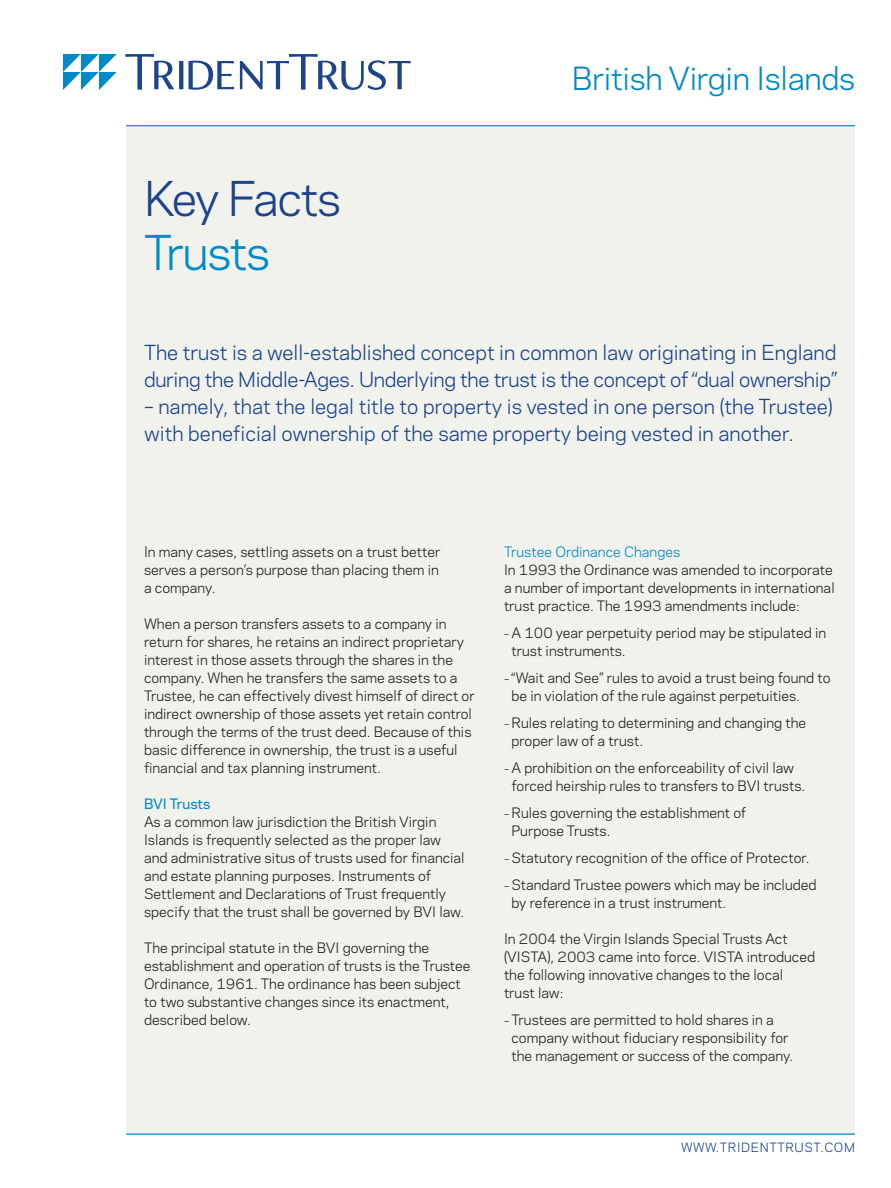
<style>
.page{position:relative;width:891px;height:1188px;background:#fff}
.page>*{position:absolute;margin:0;border:0;box-sizing:border-box;transform-origin:0 0}
.t1{font:45px "Polaris";letter-spacing:-.04em;color:#1d448b}
.t2{font:45px "Polaris";letter-spacing:-.03em;color:#008ac8}
.t3{font:30px "Polaris";letter-spacing:-.01em;color:#008ac8}
.Intro_Text{font:19.5px/27px "Polaris";color:#1d448b}
._1st_Paragraph{font:13.5px/18px "Polaris";color:#231f20}
.Head_2{font:13.5px "Polaris";color:#008ac8}
.Head_1{font:500 13.5px "Polaris";color:#008ac8}
.t4{font:12px "Polaris";letter-spacing:.05em;color:#1d448b}
.s1{font-size:10.5px}
</style>
<div class="page">
<div style="left:126px;top:126px;width:729px;height:1008px;background:#f2f2ed"></div>
<hr style="left:126px;top:126px;width:729px;height:1px;background:#008ac8">
<hr style="left:126px;top:1134px;width:729px;height:1px;background:#008ac8">
<svg style="left:126px;top:54px;width:285px;height:36px"></svg>
<svg style="left:63px;top:54px;width:54px;height:36px"></svg>
<h1 class="t1" style="left:144px;top:165px;width:199px">Key Facts</h1>
<h1 class="t2" style="left:144px;top:219px;width:128px">Trusts</h1>
<h2 class="t3" style="left:572px;top:56px;width:285px">British Virgin Islands</h2>
<p class="Intro_Text" style="left:144px;top:338px;width:694px">The trust is a well-established concept in common law originating in England during the Middle-Ages. Underlying the trust is the concept of “dual ownership”</p>
<p class="Intro_Text" style="left:144px;top:392px;width:690px">– namely, that the legal title to property is vested in one person (the Trustee) with beneficial ownership of the same property being vested in another.</p>
<p class="_1st_Paragraph" style="left:144px;top:542px;width:298px">In many cases, settling assets on a trust better serves a person’s purpose than placing them in a company.</p>
<p class="_1st_Paragraph" style="left:144px;top:614px;width:332px">When a person transfers assets to a company in return for shares, he retains an indirect proprietary interest in those assets through the shares in the company. When he transfers the same assets to a Trustee, he can effectively divest himself of direct or indirect ownership of those assets yet retain control through the terms of the trust deed. Because of this basic difference in ownership, the trust is a useful financial and tax planning instrument.</p>
<p class="Head_1" style="left:144px;top:793px;width:68px">BVI Trusts</p>
<p class="_1st_Paragraph" style="left:144px;top:812px;width:322px">As a common law jurisdiction the British Virgin Islands is frequently selected as the proper law and administrative situs of trusts used for financial and estate planning purposes. Instruments of Settlement and Declarations of Trust frequently specify that the trust shall be governed by BVI law.</p>
<p class="_1st_Paragraph" style="left:144px;top:938px;width:328px">The principal statute in the BVI governing the establishment and operation of trusts is the Trustee Ordinance, 1961. The ordinance has been subject to two substantive changes since its enactment, described below.</p>
<p class="Head_2" style="left:504px;top:541px;width:178px">Trustee Ordinance Changes</p>
<p class="_1st_Paragraph" style="left:504px;top:560px;width:332px">In 1993 the Ordinance was amended to incorporate a number of important developments in international trust practice. The 1993 amendments include:</p>
<p class="_1st_Paragraph" style="left:512px;top:623px;width:316px;text-indent:-8px"><span class="s1">–</span> A 100 year perpetuity period may be stipulated in trust instruments.</p>
<p class="_1st_Paragraph" style="left:512px;top:668px;width:321px;text-indent:-8px"><span class="s1">–</span> “Wait and See” rules to avoid a trust being found to be in violation of the rule against perpetuities.</p>
<p class="_1st_Paragraph" style="left:512px;top:713px;width:296px;text-indent:-8px"><span class="s1">–</span> Rules relating to determining and changing the proper law of a trust.</p>
<p class="_1st_Paragraph" style="left:512px;top:758px;width:295px;text-indent:-8px"><span class="s1">–</span> A prohibition on the enforceability of civil law forced heirship rules to transfers to BVI trusts.</p>
<p class="_1st_Paragraph" style="left:512px;top:803px;width:236px;text-indent:-8px"><span class="s1">–</span> Rules governing the establishment of<br>Purpose Trusts.</p>
<p class="_1st_Paragraph" style="left:504px;top:848px;width:307px"><span class="s1">–</span> Statutory recognition of the office of Protector.</p>
<p class="_1st_Paragraph" style="left:512px;top:875px;width:307px;text-indent:-8px"><span class="s1">–</span> Standard Trustee powers which may be included by reference in a trust instrument.</p>
<p class="_1st_Paragraph" style="left:504px;top:929px;width:313px">In 2004 the Virgin Islands Special Trusts Act (VISTA), 2003 came into force. VISTA introduced the following innovative changes to the local trust law:</p>
<p class="_1st_Paragraph" style="left:512px;top:1010px;width:283px;text-indent:-8px"><span class="s1">–</span> Trustees are permitted to hold shares in a company without fiduciary responsibility for the management or success of the company.</p>
<p class="t4" style="left:681px;top:1138px;width:175px">WWW.TRIDENTTRUST.COM</p>
</div>
